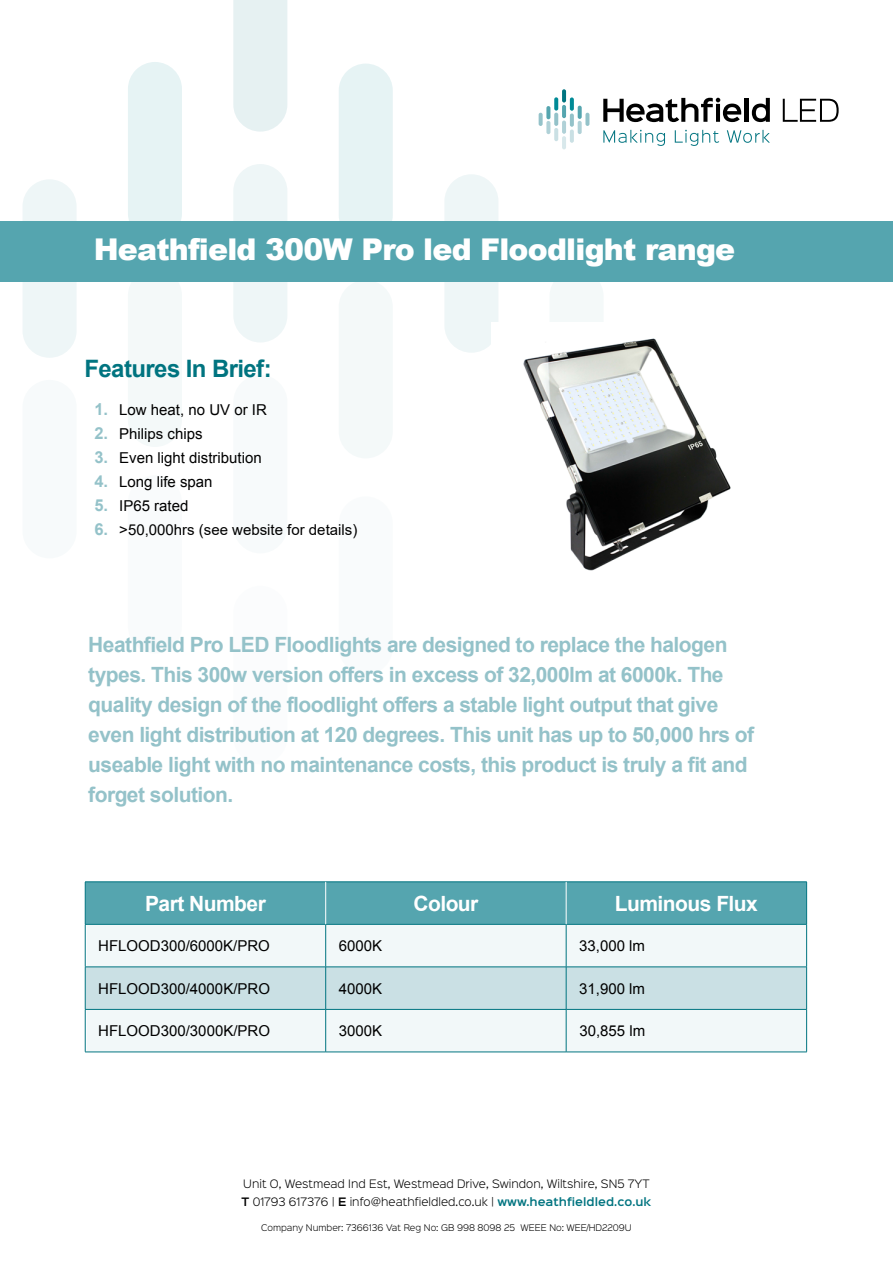
<style>
.page{position:relative;width:893px;height:1263px;background:#fff}
.page>*{position:absolute;margin:0;border:0;box-sizing:border-box;transform-origin:0 0}
.t1{font:900 30px "Arial";letter-spacing:-.025em;color:#fff}
.t2{font:700 24px "Arial";letter-spacing:-.025em;color:#007480}
.t3{font:700 21px/30px "Arial";letter-spacing:-.025em;color:#94c2c9}
.t4{font:700 21px "Arial";letter-spacing:-.025em;color:#fff}
.t5{font:15px "Arial";color:#000}
.t6{font:300 10.5px/18px "Sinkin Sans 300";color:#000}
.t7{font:300 8.25px "Sinkin Sans 300";color:#000}
.s1{font-weight:700;font-size:16.5px;color:#94c2c9}
.s2{font-style:inherit}
.s3{font-family:"Sinkin Sans 600";font-weight:600}
.s4{font-family:"Sinkin Sans 600";font-weight:600;color:#007480}
</style>
<div class="page">
<div style="left:550px;top:282px;width:53px;height:40px;background:#f4f9f9"></div>
<div style="left:339px;top:64px;width:54px;height:157px;background:#e6f3f4"></div>
<div style="left:339px;top:282px;width:53px;height:176px;background:#f4f9f9"></div>
<svg style="left:445px;top:174px;width:53px;height:179px;background:#eff6f7"></svg>
<svg style="left:23px;top:179px;width:53px;height:179px;background:#eff6f7"></svg>
<div style="left:128px;top:282px;width:54px;height:165px;background:#f4f9f9"></div>
<div style="left:128px;top:62px;width:54px;height:159px;background:#e6f3f4"></div>
<div style="left:233px;top:0;width:54px;height:132px;background:#e6f1f2"></div>
<svg style="left:233px;top:164px;width:54px;height:178px;background:#eff6f7"></svg>
<svg style="left:539px;top:89px;width:50px;height:60px"></svg>
<svg style="left:603px;top:98px;width:138px;height:24px"></svg>
<hr style="left:744px;top:98px;width:4px;height:24px;background:#000">
<svg style="left:752px;top:98px;width:18px;height:24px"></svg>
<svg style="left:783px;top:99px;width:56px;height:23px"></svg>
<svg style="left:603px;top:130px;width:62px;height:16px"></svg>
<svg style="left:675px;top:130px;width:44px;height:16px"></svg>
<svg style="left:727px;top:130px;width:43px;height:13px"></svg>
<div style="left:0;top:221px;width:893px;height:61px;background:#55a5af"></div>
<div style="left:86px;top:882px;width:720px;height:42px;background:#55a5af"></div>
<div style="left:87px;top:925px;width:719px;height:126px;background:#f2f8f9"></div>
<div style="left:86px;top:968px;width:720px;height:41px;background:#cae0e4"></div>
<hr style="left:85px;top:924px;width:1px;height:43px;background:#007480">
<hr style="left:325px;top:924px;width:1px;height:43px;background:#007480">
<hr style="left:566px;top:924px;width:1px;height:43px;background:#007480">
<hr style="left:806px;top:924px;width:1px;height:43px;background:#007480">
<hr style="left:85px;top:967px;width:241px;height:1px;background:#007480">
<hr style="left:85px;top:967px;width:1px;height:42px;background:#007480">
<hr style="left:326px;top:967px;width:240px;height:1px;background:#007480">
<hr style="left:325px;top:967px;width:1px;height:42px;background:#007480">
<hr style="left:566px;top:967px;width:241px;height:1px;background:#007480">
<hr style="left:566px;top:967px;width:1px;height:42px;background:#007480">
<hr style="left:806px;top:967px;width:1px;height:42px;background:#007480">
<hr style="left:85px;top:1009px;width:241px;height:1px;background:#007480">
<hr style="left:85px;top:1009px;width:1px;height:43px;background:#007480">
<hr style="left:326px;top:1009px;width:240px;height:1px;background:#007480">
<hr style="left:325px;top:1009px;width:1px;height:43px;background:#007480">
<hr style="left:566px;top:1009px;width:241px;height:1px;background:#007480">
<hr style="left:566px;top:1009px;width:1px;height:43px;background:#007480">
<hr style="left:806px;top:1009px;width:1px;height:43px;background:#007480">
<hr style="left:85px;top:1052px;width:241px;height:1px;background:#007480">
<hr style="left:326px;top:1052px;width:240px;height:1px;background:#007480">
<hr style="left:566px;top:1052px;width:241px;height:1px;background:#007480">
<hr style="left:85px;top:881px;width:241px;height:1px;background:#007480">
<hr style="left:85px;top:882px;width:1px;height:42px;background:#007480">
<hr style="left:326px;top:881px;width:240px;height:1px;background:#007480">
<hr style="left:566px;top:881px;width:241px;height:1px;background:#007480">
<hr style="left:806px;top:882px;width:1px;height:42px;background:#007480">
<hr style="left:85px;top:924px;width:241px;height:1px;background:#007480">
<hr style="left:326px;top:924px;width:240px;height:1px;background:#007480">
<hr style="left:566px;top:924px;width:241px;height:1px;background:#007480">
<hr style="left:325px;top:882px;width:1px;height:42px;background:#fff">
<hr style="left:566px;top:882px;width:1px;height:42px;background:#fff">
<img style="left:491px;top:322px;width:240px;height:249px">
<h1 class="t1" style="left:94px;top:228px;width:643px">Heathfield 300W Pro led Floodlight range</h1>
<p class="t2" style="left:84px;top:352px;width:189px">Features In Brief:</p>
<p class="t5" style="left:94px;top:400px;width:174px"><span class="s1">1.</span> Low heat, no UV or IR</p>
<p class="t5" style="left:94px;top:423px;width:110px"><span class="s1">2.</span> Philips chips</p>
<p class="t5" style="left:94px;top:448px;width:169px"><span class="s1">3.</span> Even light distribution</p>
<p class="t5" style="left:94px;top:472px;width:120px"><span class="s1">4.</span> Long life span</p>
<p class="t5" style="left:94px;top:496px;width:96px"><span class="s1">5.</span> IP65 rated</p>
<p class="t5" style="left:94px;top:519px;width:264px"><span class="s1">6.</span> &gt;50,000hrs (see website for details)</p>
<p class="t3" style="left:88px;top:630px;width:667px">Heathfield Pro LED Floodlights are designed to replace the halogen types. This 3<span class="s2">00</span>w version offers in excess of 32,000lm at 6000k. The quality design of the floodlight offers a stable light output that give even light distribution at 120 degrees. This unit has up to <span class="s2">5</span>0,000 hrs of useable light with no maintenance costs, this product is truly a fit and forget solution.</p>
<p class="t4" style="left:145px;top:889px;width:122px">Part Number</p>
<p class="t4" style="left:413px;top:889px;width:67px">Colour</p>
<p class="t4" style="left:615px;top:889px;width:145px">Luminous Flux</p>
<p class="t5" style="left:98px;top:936px;width:173px">HFLOOD3<span class="s2">00</span>/6000K/PRO</p>
<p class="t5" style="left:339px;top:936px;width:45px">6000K</p>
<p class="t5" style="left:579px;top:935px;width:67px">33,<span class="s2">0</span>00 lm</p>
<p class="t5" style="left:98px;top:978px;width:173px">HFLOOD3<span class="s2">00</span>/4000K/PRO</p>
<p class="t5" style="left:339px;top:978px;width:45px">4000K</p>
<p class="t5" style="left:579px;top:978px;width:67px">31,<span class="s2">900</span> lm</p>
<p class="t5" style="left:98px;top:1021px;width:173px">HFLOOD3<span class="s2">00</span>/3000K/PRO</p>
<p class="t5" style="left:339px;top:1021px;width:45px">3000K</p>
<p class="t5" style="left:579px;top:1020px;width:67px">30,<span class="s2">855</span> lm</p>
<p class="t6" style="left:242px;top:1174px;width:411px">Unit O, Westmead Ind Est, Westmead Drive, Swindon, Wiltshire, SN5 7YT<br><span class="s3">T</span> 01793 617376 | <span class="s3">E</span> info@heathfieldled.co.uk | <span class="s4">www.heathfieldled.co.uk</span></p>
<p class="t7" style="left:261px;top:1221px;width:372px">Company Number: 7366136 Vat Reg No: GB 998 8098 25 WEEE No: WEE/HD2209U</p>
</div>
